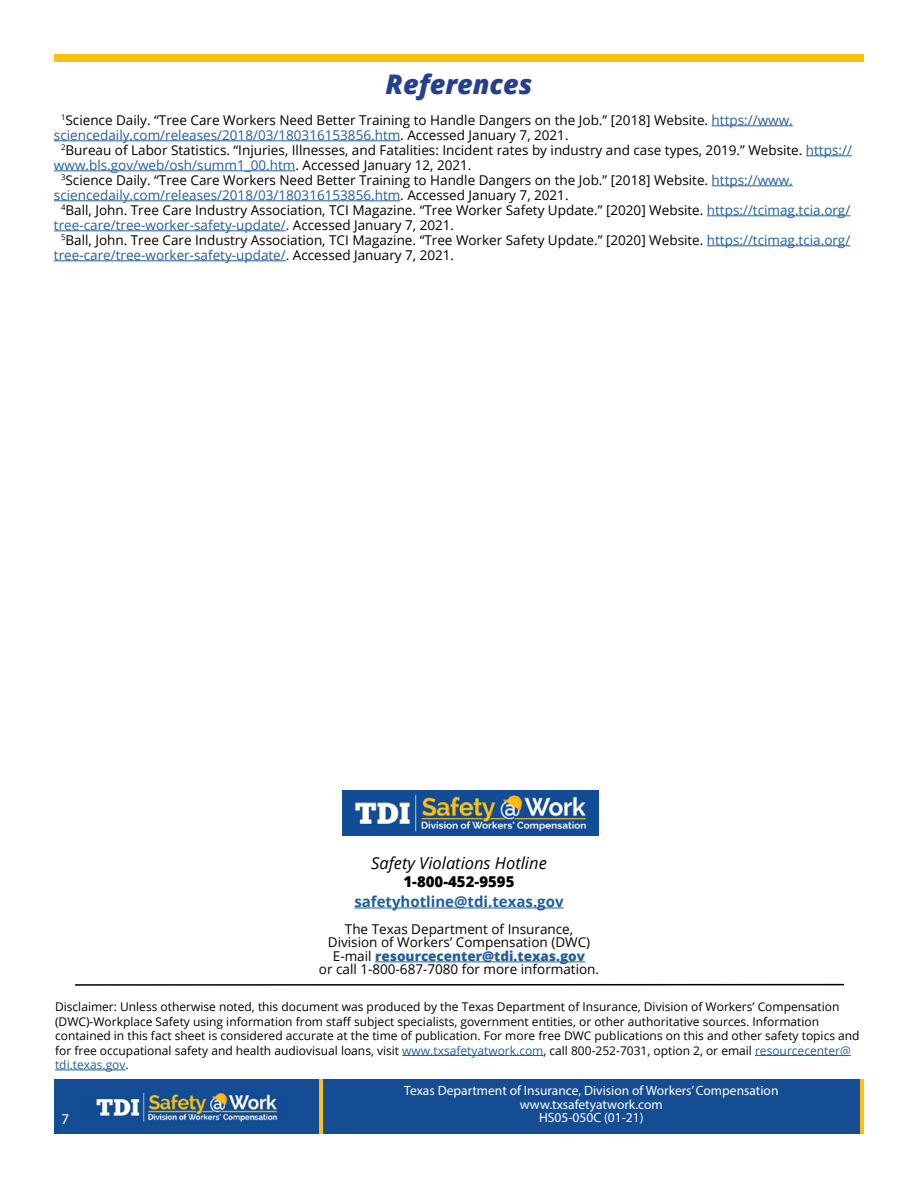
<style>
.page{position:relative;width:918px;height:1188px;background:#fff}
.page>*{position:absolute;margin:0;border:0;box-sizing:border-box;transform-origin:0 0}
.t1{font:italic 800 27px "Open Sans";color:#25408f}
.t2{font:italic 16.5px "Open Sans";color:#000}
.t3{font:700 15px "Open Sans";color:#215e9e}
.t4{font:800 15px "Open Sans";color:#000}
.t5{font:15px "Myriad Pro";color:#fff}
.t6{font:13.5px/13.5px "Open Sans";color:#000;text-align:center}
.t7{font:13.5px "Open Sans";color:#215e9e}
.t8{font:13.5px/13.5px "Myriad Pro";color:#fff;text-align:center}
.t9{font:12px/14.4px "Open Sans";color:#000}
.s1{color:#215e9e}
.s2{color:#000}
.s3{font-weight:800;color:#215e9e}
</style>
<div class="page">
<img style="left:342px;top:791px;width:257px;height:45px">
<div style="left:54px;top:1080px;width:810px;height:54px;background:#154d94"></div>
<img style="left:96px;top:1092px;width:181px;height:30px">
<hr style="left:75px;top:984px;width:769px;height:2px;background:#000">
<hr style="left:860px;top:1080px;width:4px;height:54px;background:#fec00f">
<hr style="left:319px;top:1080px;width:4px;height:54px;background:#fec00f">
<div style="left:54px;top:54px;width:810px;height:7px;background:#fec00f"></div>
<hr style="left:712px;top:125px;width:81px;height:1px;background:#215e9e">
<hr style="left:54px;top:140px;width:346px;height:1px;background:#215e9e">
<hr style="left:806px;top:155px;width:46px;height:1px;background:#215e9e">
<hr style="left:54px;top:170px;width:241px;height:1px;background:#215e9e">
<hr style="left:712px;top:185px;width:81px;height:1px;background:#215e9e">
<hr style="left:54px;top:200px;width:346px;height:1px;background:#215e9e">
<hr style="left:707px;top:215px;width:143px;height:1px;background:#215e9e">
<hr style="left:54px;top:230px;width:232px;height:1px;background:#215e9e">
<hr style="left:707px;top:245px;width:143px;height:1px;background:#215e9e">
<hr style="left:54px;top:260px;width:232px;height:1px;background:#215e9e">
<hr style="left:354px;top:908px;width:210px;height:1px;background:#215e9e">
<hr style="left:375px;top:962px;width:210px;height:1px;background:#215e9e">
<hr style="left:402px;top:1055px;width:141px;height:1px;background:#215e9e">
<hr style="left:755px;top:1055px;width:96px;height:1px;background:#215e9e">
<hr style="left:55px;top:1070px;width:71px;height:1px;background:#215e9e">
<h1 class="t1" style="left:386px;top:64px;width:148px">References</h1>
<p class="t6" style="left:61px;top:113px;width:733px"><sup>1</sup>Science Daily. “Tree Care Workers Need Better Training to Handle Dangers on the Job.” [2018] Website. <span class="s1">https://www.</span></p>
<p class="t7" style="left:54px;top:126px;width:516px">sciencedaily.com/releases/2018/03/180316153856.htm<span class="s2">. Accessed January 7, 2021.</span></p>
<p class="t6" style="left:61px;top:143px;width:792px"><sup>2</sup>Bureau of Labor Statistics. “Injuries, Illnesses, and Fatalities: Incident rates by industry and case types, 2019.” Website. <span class="s1">https://</span></p>
<p class="t7" style="left:54px;top:156px;width:419px">www.bls.gov/web/osh/summ1_00.htm<span class="s2">. Accessed January 12, 2021.</span></p>
<p class="t6" style="left:61px;top:173px;width:733px"><sup>3</sup>Science Daily. “Tree Care Workers Need Better Training to Handle Dangers on the Job.” [2018] Website. <span class="s1">https://www.</span></p>
<p class="t7" style="left:54px;top:186px;width:516px">sciencedaily.com/releases/2018/03/180316153856.htm<span class="s2">. Accessed January 7, 2021.</span></p>
<p class="t6" style="left:61px;top:203px;width:791px"><sup>4</sup>Ball, John. Tree Care Industry Association, TCI Magazine. “Tree Worker Safety Update.” [2020] Website. <span class="s1">https://tcimag.tcia.org/</span></p>
<p class="t7" style="left:54px;top:216px;width:402px">tree-care/tree-worker-safety-update/<span class="s2">. Accessed January 7, 2021.</span></p>
<p class="t6" style="left:61px;top:233px;width:791px"><sup>5</sup>Ball, John. Tree Care Industry Association, TCI Magazine. “Tree Worker Safety Update.” [2020] Website. <span class="s1">https://tcimag.tcia.org/</span></p>
<p class="t7" style="left:54px;top:246px;width:402px">tree-care/tree-worker-safety-update/<span class="s2">. Accessed January 7, 2021.</span></p>
<p class="t2" style="left:371px;top:852px;width:177px">Safety Violations Hotline</p>
<p class="t4" style="left:404px;top:870px;width:112px">1-800-452-9595</p>
<p class="t3" style="left:354px;top:891px;width:211px">safetyhotline@tdi.texas.gov</p>
<p class="t6" style="left:319px;top:922px;width:282px">The Texas Department of Insurance, Division of Workers’ Compensation (DWC)<br>E-mail <span class="s3">resourcecenter@tdi.texas.gov<br></span>or call 1-800-687-7080 for more information.</p>
<p class="t9" style="left:55px;top:1000px;width:806px">Disclaimer: Unless otherwise noted, this document was produced by the Texas Department of Insurance, Division of Workers’ Compensation (DWC)-Workplace Safety using information from staff subject specialists, government entities, or other authoritative sources. Information contained in this fact sheet is considered accurate at the time of publication. For more free DWC publications on this and other safety topics and for free occupational safety and health audiovisual loans, visit <span class="s1">www.txsafetyatwork.com</span>, call 800-252-7031, option 2, or email <span class="s1">resourcecenter@ tdi.texas.gov</span>.</p>
<p class="t8" style="left:404px;top:1084px;width:376px">Texas Department of Insurance, Division of Workers’ Compensation www.txsafetyatwork.com</p>
<p class="t5" style="left:62px;top:1109px;width:9px">7</p>
<p class="t8" style="left:539px;top:1111px;width:106px">HS05-050C (01-21)</p>
</div>
